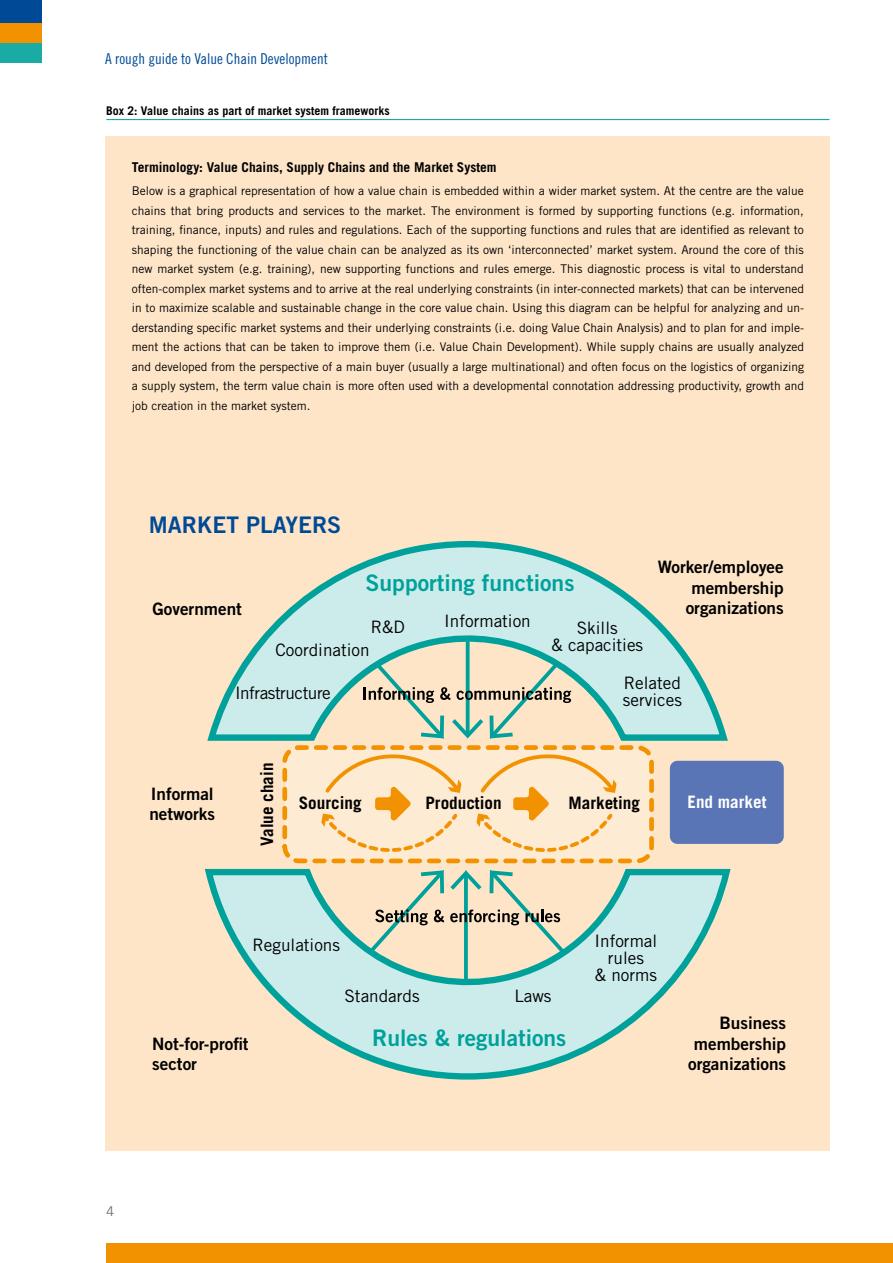
<style>
.page{position:relative;width:893px;height:1263px;background:#fff}
.page>*{position:absolute;margin:0;border:0;box-sizing:border-box;transform-origin:0 0}
.t1{font:22.8px "Trade Gothic LT Std Bd 2";color:#00a19b}
.t2{font:22.8px "Trade Gothic LT Std Bd 2";color:#004996}
.t3{font:17.1px/20.5px "Trade Gothic LT Std Bd 2";color:#000;text-align:right}
.t4{font:17.1px/17.1px "Trade Gothic LT Std";color:#000;text-align:center}
.t5{font:700 17.1px "Trade Gothic LT Std";color:#000}
.t6{font:17.1px "Trade Gothic LT Std";letter-spacing:-.025em;color:#000}
.t7{font:700 17.1px "Trade Gothic LT Std";color:#fff}
.t8{font:15px "Trade Gothic LT Std Cn 18";color:#004996}
.t9{font:700 13.5px "Trade Gothic LT Std";color:#000}
.t10{font:13.5px "Trade Gothic LT Std";color:#706f6f}
.t11{font:12px/19.5px "Trade Gothic LT Std";color:#000;text-align:justify}
.t12{font:700 12px "Trade Gothic LT Std";color:#000}
</style>
<div class="page">
<div style="left:0;top:43px;width:43px;height:20px;background:#1aaba5"></div>
<div style="left:0;top:23px;width:43px;height:20px;background:#f39200"></div>
<div style="left:0;top:0;width:43px;height:23px;background:#004996"></div>
<div style="left:106px;top:1243px;width:787px;height:20px;background:#f39200"></div>
<div style="left:105px;top:136px;width:724px;height:1014px;background:#fee5c8"></div>
<hr style="left:106px;top:119px;width:723px;height:1px;background:#00a19b">
<div style="left:285px;top:747px;width:367px;height:114px;background:#feebd3;border-radius:14px"></div>
<div style="left:282px;top:745px;width:372px;height:118px;border:5px dashed #f39200;border-radius:14px"></div>
<div style="left:670px;top:761px;width:114px;height:83px;background:#5a75b5;border-radius:8px"></div>
<svg style="left:207px;top:540px;width:521px;height:201px"></svg>
<svg style="left:204px;top:868px;width:527px;height:212px"></svg>
<svg style="left:365px;top:868px;width:203px;height:89px"></svg>
<svg style="left:364px;top:658px;width:207px;height:83px"></svg>
<svg style="left:475px;top:747px;width:143px;height:112px"></svg>
<svg style="left:320px;top:747px;width:143px;height:112px"></svg>
<p class="t8" style="left:105px;top:49px;width:224px">A rough guide to Value Chain Development</p>
<p class="t12" style="left:106px;top:103px;width:285px">Box 2: Value chains as part of market system frameworks</p>
<p class="t9" style="left:132px;top:158px;width:366px">Terminology: Value Chains, Supply Chains and the Market System</p>
<p class="t11" style="left:132px;top:181px;width:674px">Below is a graphical representation of how a value chain is embedded within a wider market system. At the centre are the value chains that bring products and services to the market. The environment is formed by supporting functions (e.g. information, training, finance, inputs) and rules and regulations. Each of the supporting functions and rules that are identified as relevant to shaping the functioning of the value chain can be analyzed as its own ‘interconnected’ market system. Around the core of this new market system (e.g. training), new supporting functions and rules emerge. This diagnostic process is vital to understand often-complex market systems and to arrive at the real underlying constraints (in inter-connected markets) that can be intervened in to maximize scalable and sustainable change in the core value chain. Using this diagram can be helpful for analyzing and un&shy;derstanding specific market systems and their underlying constraints (i.e. doing Value Chain Analysis) and to plan for and imple&shy;ment the actions that can be taken to improve them (i.e. Value Chain Development). While supply chains are usually analyzed and developed from the perspective of a main buyer (usually a large multinational) and often focus on the logistics of organizing a supply system, the term value chain is more often used with a developmental connotation addressing productivity, growth and job creation in the market system.</p>
<h1 class="t2" style="left:149px;top:511px;width:194px">MARKET PLAYERS</h1>
<h1 class="t1" style="left:366px;top:569px;width:210px">Supporting functions</h1>
<h2 class="t3" style="left:658px;top:556px;width:127px">Worker/employee membership</h2>
<h2 class="t3" style="left:152px;top:598px;width:91px">Government</h2>
<h2 class="t3" style="left:686px;top:597px;width:100px">organizations</h2>
<h2 class="t4" style="left:444px;top:612px;width:88px">Information</h2>
<h2 class="t4" style="left:371px;top:618px;width:36px">R&amp;D</h2>
<h2 class="t4" style="left:551px;top:619px;width:93px">Skills<br>&amp; capacities</h2>
<h2 class="t4" style="left:275px;top:641px;width:96px">Coordination</h2>
<h2 class="t6" style="left:235px;top:683px;width:97px">Infrastructure</h2>
<h2 class="t4" style="left:623px;top:674px;width:60px;text-align:left">Related services</h2>
<h2 class="t3" style="left:149px;top:783px;width:67px;text-align:left">Informal networks</h2>
<h2 class="t5" style="left:257px;top:846px;width:85px;rotate:-90deg">Value chain</h2>
<h2 class="t5" style="left:299px;top:792px;width:64px">Sourcing</h2>
<h2 class="t5" style="left:425px;top:793px;width:78px">Production</h2>
<h2 class="t5" style="left:568px;top:792px;width:73px">Marketing</h2>
<h2 class="t7" style="left:687px;top:791px;width:81px">End market</h2>
<h2 class="t4" style="left:252px;top:936px;width:89px">Regulations</h2>
<h2 class="t4" style="left:594px;top:932px;width:64px">Informal rules<br>&amp; norms</h2>
<h2 class="t4" style="left:344px;top:987px;width:77px">Standards</h2>
<h2 class="t4" style="left:514px;top:987px;width:39px">Laws</h2>
<h2 class="t3" style="left:152px;top:1033px;width:98px;text-align:left">Not-for-profit sector</h2>
<p class="t10" style="left:106px;top:1202px;width:10px">4</p>
<h1 class="t1" style="left:372px;top:1023px;width:196px">Rules &amp; regulations</h1>
<h2 class="t3" style="left:688px;top:1012px;width:100px">Business membership organizations</h2>
</div>
